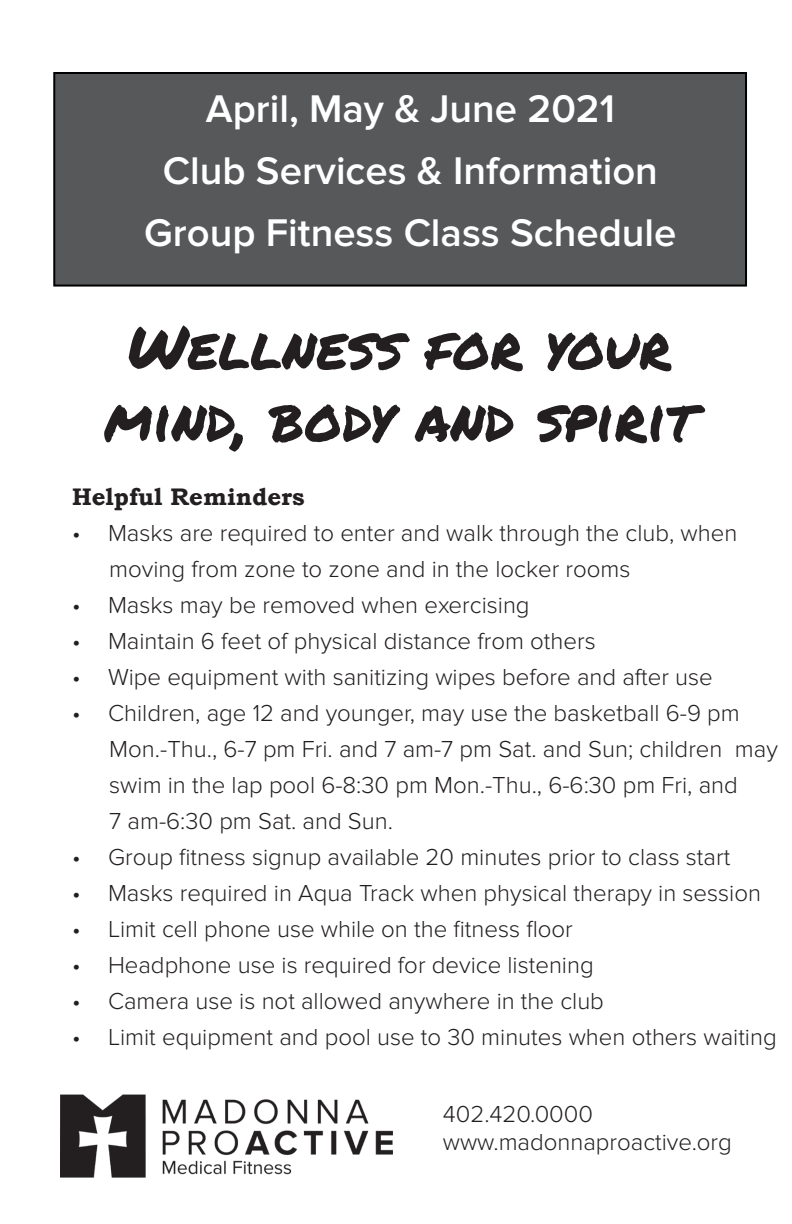
<style>
.page{position:relative;width:792px;height:1224px;background:#fff}
.page>*{position:absolute;margin:0;border:0;box-sizing:border-box;transform-origin:0 0}
.t1{font:60px/72px "Permanent Marker";color:#231f20;text-align:center}
.t2{font:600 40px/62px "Proxima Nova";color:#fff;text-align:center}
.t3{font:300 24px/36px "Proxima Nova";color:#231f20}
.t4{font:700 24px "Bookman Old Style";color:#231f20}
</style>
<div class="page">
<div style="left:53px;top:72px;width:694px;height:215px;background:#57585a;border:2px solid #000"></div>
<img style="left:61px;top:1094px;width:331px;height:84px">
<h2 class="t2" style="left:144px;top:79px;width:534px">April, May &amp; June 2021<br>Club Services &amp; Information<br>Group Fitness Class Schedule</h2>
<h1 class="t1" style="left:104px;top:309px;width:593px">Wellness for your mind, body and spirit</h1>
<p class="t4" style="left:72px;top:479px;width:234px">Helpful Reminders</p>
<p class="t3" style="left:109px;top:515px;width:630px;text-indent:-37px">• Masks are required to enter and walk through the club, when moving from zone to zone and in the locker rooms</p>
<p class="t3" style="left:72px;top:587px;width:459px">• Masks may be removed when exercising</p>
<p class="t3" style="left:72px;top:623px;width:525px">• Maintain 6 feet of physical distance from others</p>
<p class="t3" style="left:72px;top:659px;width:642px">• Wipe equipment with sanitizing wipes before and after use</p>
<p class="t3" style="left:109px;top:695px;width:670px;text-indent:-37px">• Children, age 12 and younger, may use the basketball 6-9 pm Mon.-Thu., 6-7 pm Fri. and 7 am-7 pm Sat. and Sun; children may swim in the lap pool 6-8:30 pm Mon.-Thu., 6-6:30 pm Fri, and<br>7 am-6:30 pm Sat. and Sun.</p>
<p class="t3" style="left:72px;top:839px;width:660px">• Group fitness signup available 20 minutes prior to class start</p>
<p class="t3" style="left:72px;top:875px;width:691px">• Masks required in Aqua Track when physical therapy in session</p>
<p class="t3" style="left:72px;top:911px;width:502px">• Limit cell phone use while on the fitness floor</p>
<p class="t3" style="left:72px;top:947px;width:523px">• Headphone use is required for device listening</p>
<p class="t3" style="left:72px;top:983px;width:534px">• Camera use is not allowed anywhere in the club</p>
<p class="t3" style="left:72px;top:1019px;width:706px">• Limit equipment and pool use to 30 minutes when others waiting</p>
<p class="t3" style="left:443px;top:1100px;width:291px;line-height:28.8px">402.420.0000 www.madonnaproactive.org</p>
</div>
